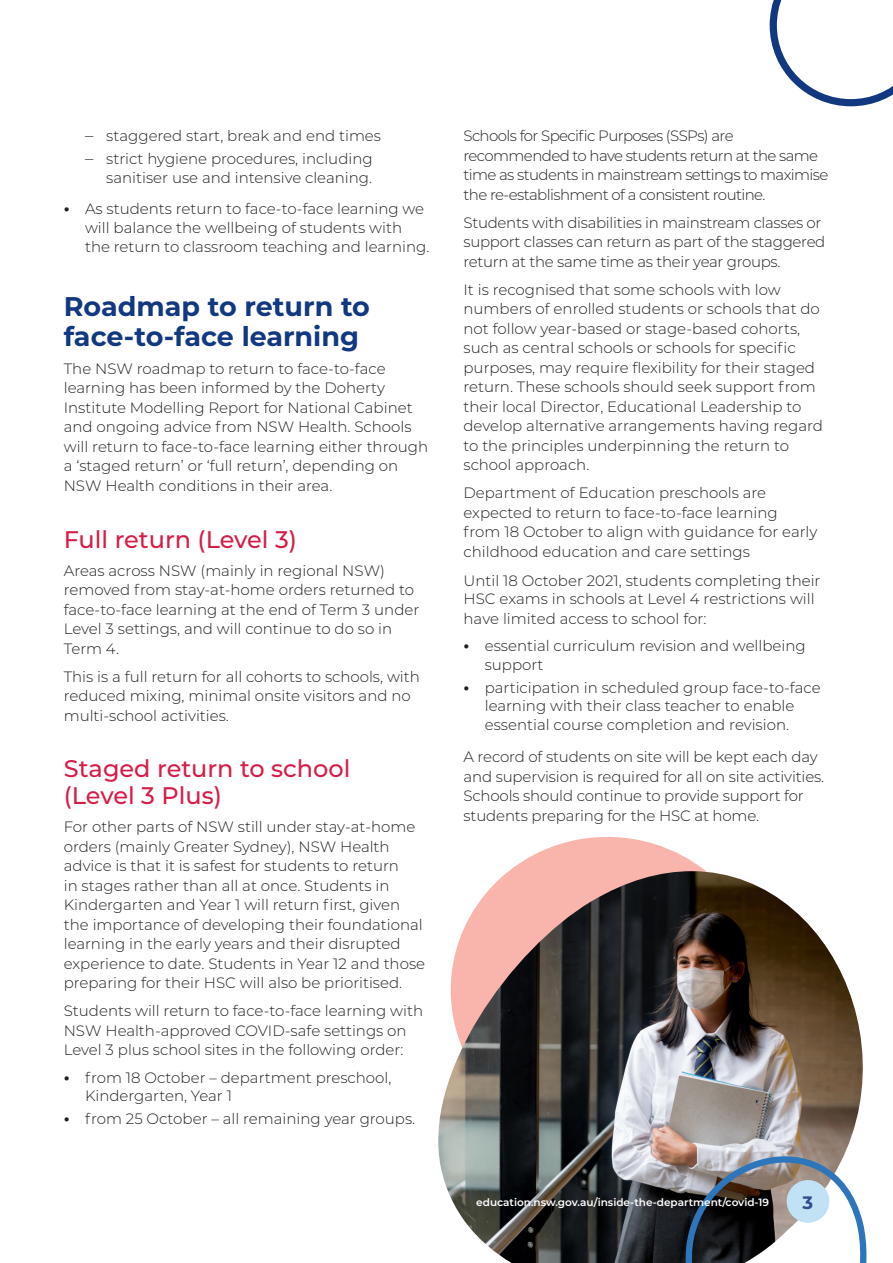
<style>
.page{position:relative;width:893px;height:1263px;background:#fff}
.page>*{position:absolute;margin:0;border:0;box-sizing:border-box;transform-origin:0 0}
.Heading_2{font:700 27px/30px "Montserrat";color:#113880}
.Heading_3{font:500 24px/27px "Montserrat";color:#d61d46}
.t1{font:700 18px "Montserrat";color:#354b8d}
.Body{font:300 15px/19.5px "Montserrat";color:#231f20}
.Body-2{font:300 15px/19.5px "Montserrat";letter-spacing:-.04em;color:#231f20}
.Body-3{font:300 15px/19.5px "Montserrat";letter-spacing:-.02em;color:#231f20}
.t2{font:600 10.5px "Montserrat";color:#fff}
.s1{font-size:16.5px}
.s2{font-weight:700;font-size:16.5px}
</style>
<div class="page">
<svg style="left:770px;top:0;width:123px;height:106px"></svg>
<div style="left:451px;top:837px;width:313px;height:306px;background:#f9b4ac;border-radius:50%"></div>
<img style="left:438px;top:871px;width:425px;height:392px">
<svg style="left:681px;top:1112px;width:186px;height:151px"></svg>
<div style="left:787px;top:1180px;width:42px;height:42px;background:#c1e2f5;border-radius:50%"></div>
<p class="Body" style="left:85px;top:125px;width:298px"><span class="s1">–</span> staggered start, break and end times</p>
<p class="Body" style="left:85px;top:149px;width:289px;line-height:18.8px;text-align:right"><span class="s1">–</span> strict hygiene procedures, including sanitiser use and intensive cleaning.</p>
<p class="Body" style="left:85px;top:199px;width:346px;line-height:18.8px;text-indent:-21px"><span class="s2">•</span> As students return to face-to-face learning we will balance the wellbeing of students with the return to classroom teaching and learning.</p>
<h3 class="Heading_2" style="left:64px;top:290px;width:308px">Roadmap to return to face-to-face learning</h3>
<p class="Body" style="left:64px;top:358px;width:366px">The NSW roadmap to return to face-to-face learning has been informed by the Doherty Institute Modelling Report for National Cabinet and ongoing advice from NSW Health. Schools will return to face-to-face learning either through a ‘staged return’ or ‘full return’, depending on NSW Health conditions in their area.</p>
<h4 class="Heading_3" style="left:64px;top:525px;width:235px">Full return (Level 3)</h4>
<p class="Body" style="left:64px;top:560px;width:357px">Areas across NSW (mainly in regional NSW) removed from stay-at-home orders returned to face-to-face learning at the end of Term 3 under Level 3 settings, and will continue to do so in Term 4.</p>
<p class="Body" style="left:64px;top:666px;width:358px">This is a full return for all cohorts to schools, with reduced mixing, minimal onsite visitors and no multi-school activities.</p>
<h4 class="Heading_3" style="left:64px;top:754px;width:288px">Staged return to school (Level 3 Plus)</h4>
<p class="Body" style="left:64px;top:817px;width:363px">For other parts of NSW still under stay-at-home orders (mainly Greater Sydney), NSW Health advice is that it is safest for students to return<br>in stages rather than all at once. Students in Kindergarten and Year 1 will return first, given the importance of developing their foundational learning in the early years and their disrupted experience to date. Students in Year 12 and those preparing for their HSC will also be prioritised.</p>
<p class="Body" style="left:64px;top:1001px;width:361px">Students will return to face-to-face learning with<br>NSW Health-approved COVID-safe settings on<br>Level 3 plus school sites in the following order:</p>
<p class="Body" style="left:85px;top:1067px;width:308px;line-height:18.8px;text-indent:-21px"><span class="s2">•</span> from 18 October – department preschool,<br>Kindergarten, Year 1</p>
<p class="Body" style="left:64px;top:1109px;width:353px"><span class="s2">•</span> from 25 October – all remaining year groups.</p>
<p class="Body-2" style="left:463px;top:125px;width:366px">Schools for Specific Purposes (SSPs) are recommended to have students return at the same time as students in mainstream settings to maximise the re-establishment of a consistent routine.</p>
<p class="Body-3" style="left:463px;top:212px;width:363px">Students with disabilities in mainstream classes or support classes can return as part of the staggered return at the same time as their year groups.</p>
<p class="Body" style="left:463px;top:279px;width:361px">It is recognised that some schools with low numbers of enrolled students or schools that do not follow year-based or stage-based cohorts, such as central schools or schools for specific purposes, may require flexibility for their staged return. These schools should seek support from their local Director, Educational Leadership to develop alternative arrangements having regard to the principles underpinning the return to school approach.</p>
<p class="Body" style="left:463px;top:482px;width:355px">Department of Education preschools are expected to return to face-to-face learning from 18 October to align with guidance for early childhood education and care settings</p>
<p class="Body" style="left:463px;top:570px;width:359px;line-height:19px">Until 18 October 2021, students completing their<br>HSC exams in schools at Level 4 restrictions will have limited access to school for:</p>
<p class="Body" style="left:485px;top:636px;width:323px;line-height:18.8px;text-indent:-21px"><span class="s2">•</span> essential curriculum revision and wellbeing support</p>
<p class="Body" style="left:485px;top:677px;width:337px;line-height:18.8px;text-indent:-21px"><span class="s2">•</span> participation in scheduled group face-to-face learning with their class teacher to enable essential course completion and revision.</p>
<p class="Body" style="left:463px;top:747px;width:362px">A record of students on site will be kept each day and supervision is required for all on site activities.<br>Schools should continue to provide support for students preparing for the HSC at home.</p>
<p class="t2" style="left:476px;top:1195px;width:294px">education.nsw.gov.au/inside-the-department/covid-19</p>
<p class="t1" style="left:802px;top:1189px;width:12px">3</p>
</div>
